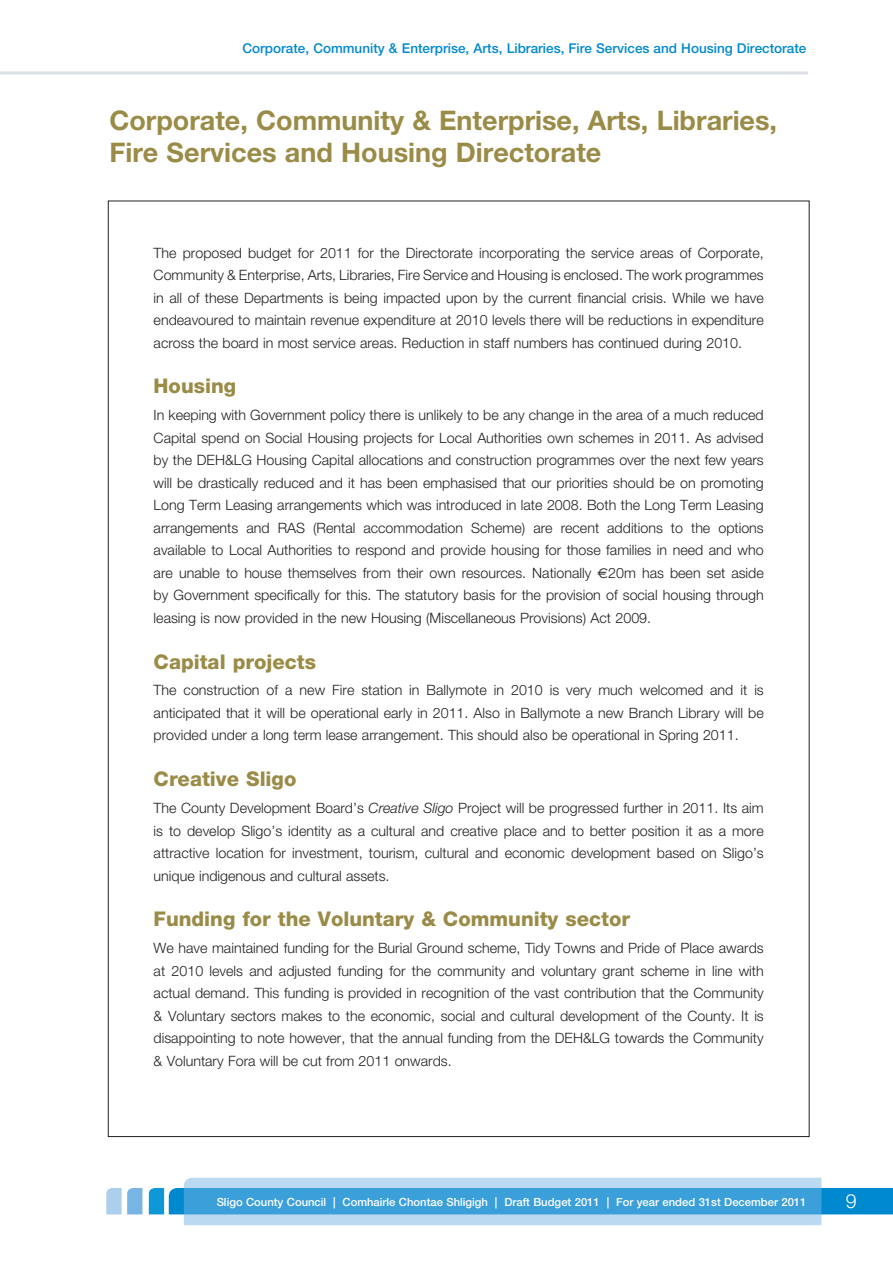
<style>
.page{position:relative;width:893px;height:1263px;background:#fff}
.page>*{position:absolute;margin:0;border:0;box-sizing:border-box;transform-origin:0 0}
.t1{font:700 27px/31.5px "Helvetica Neue";color:#9a8b46}
.t2{font:800 20.25px "Helvetica Neue";color:#9a8b46}
.t3{font:300 19.5px "Helvetica Neue";color:#fff}
.t4{font:300 14.25px/22.5px "Helvetica Neue";color:#231f20;text-align:justify}
.t5{font:500 13.5px "Helvetica Neue";color:#0089cf}
.t6{font:500 11.25px "Helvetica Neue";color:#fff}
.s1{font-family:"Euro Sans";font-weight:400}
.s2{font-style:italic}
</style>
<div class="page">
<hr style="left:0;top:71px;width:808px;height:3px;background:#dddfe6">
<svg style="left:149px;top:1178px;width:744px;height:47px;background:#74bae3"></svg>
<svg style="left:106px;top:1188px;width:36px;height:26px"></svg>
<p class="t5" style="left:242px;top:40px;width:565px">Corporate, Community &amp; Enterprise, Arts, Libraries, Fire Services and Housing Directorate</p>
<h1 class="t1" style="left:109px;top:104px;width:669px">Corporate, Community &amp; Enterprise, Arts, Libraries,<br>Fire Services and Housing Directorate</h1>
<p class="t4" style="left:154px;top:241px;width:612px">The proposed budget for 2011 for the Directorate incorporating the service areas of Corporate, Community &amp; Enterprise, Arts, Libraries, Fire Service and Housing is enclosed. The work programmes in all of these Departments is being impacted upon by the current financial crisis. While we have endeavoured to maintain revenue expenditure at 2010 levels there will be reductions in expenditure across the board in most service areas. Reduction in staff numbers has continued during 2010.</p>
<h2 class="t2" style="left:154px;top:374px;width:84px">Housing</h2>
<p class="t4" style="left:154px;top:404px;width:612px">In keeping with Government policy there is unlikely to be any change in the area of a much reduced Capital spend on Social Housing projects for Local Authorities own schemes in 2011. As advised by the DEH&amp;LG Housing Capital allocations and construction programmes over the next few years will be drastically reduced and it has been emphasised that our priorities should be on promoting Long Term Leasing arrangements which was introduced in late 2008. Both the Long Term Leasing arrangements and RAS (Rental accommodation Scheme) are recent additions to the options available to Local Authorities to respond and provide housing for those families in need and who are unable to house themselves from their own resources. Nationally <span class="s1">€</span>20m has been set aside by Government specifically for this. The statutory basis for the provision of social housing through leasing is now provided in the new Housing (Miscellaneous Provisions) Act 2009.</p>
<h2 class="t2" style="left:154px;top:649px;width:164px">Capital projects</h2>
<p class="t4" style="left:154px;top:679px;width:612px">The construction of a new Fire station in Ballymote in 2010 is very much welcomed and it is anticipated that it will be operational early in 2011. Also in Ballymote a new Branch Library will be provided under a long term lease arrangement. This should also be operational in Spring 2011.</p>
<h2 class="t2" style="left:154px;top:767px;width:144px">Creative Sligo</h2>
<p class="t4" style="left:154px;top:796px;width:612px">The County Development Board’s <span class="s2">Creative Sligo</span> Project will be progressed further in 2011. Its aim is to develop Sligo’s identity as a cultural and creative place and to better position it as a more attractive location for investment, tourism, cultural and economic development based on Sligo’s unique indigenous and cultural assets.</p>
<h2 class="t2" style="left:154px;top:907px;width:478px">Funding for the Voluntary &amp; Community sector</h2>
<p class="t4" style="left:154px;top:936px;width:612px">We have maintained funding for the Burial Ground scheme, Tidy Towns and Pride of Place awards at 2010 levels and adjusted funding for the community and voluntary grant scheme in line with actual demand. This funding is provided in recognition of the vast contribution that the Community &amp; Voluntary sectors makes to the economic, social and cultural development of the County. It is disappointing to note however, that the annual funding from the DEH&amp;LG towards the Community &amp; Voluntary Fora will be cut from 2011 onwards.</p>
<p class="t6" style="left:217px;top:1196px;width:591px">Sligo County Council | Comhairle Chontae Shligigh | Draft Budget 2011 | For year ended 31st December 2011</p>
<h3 class="t3" style="left:846px;top:1189px;width:12px">9</h3>
</div>
